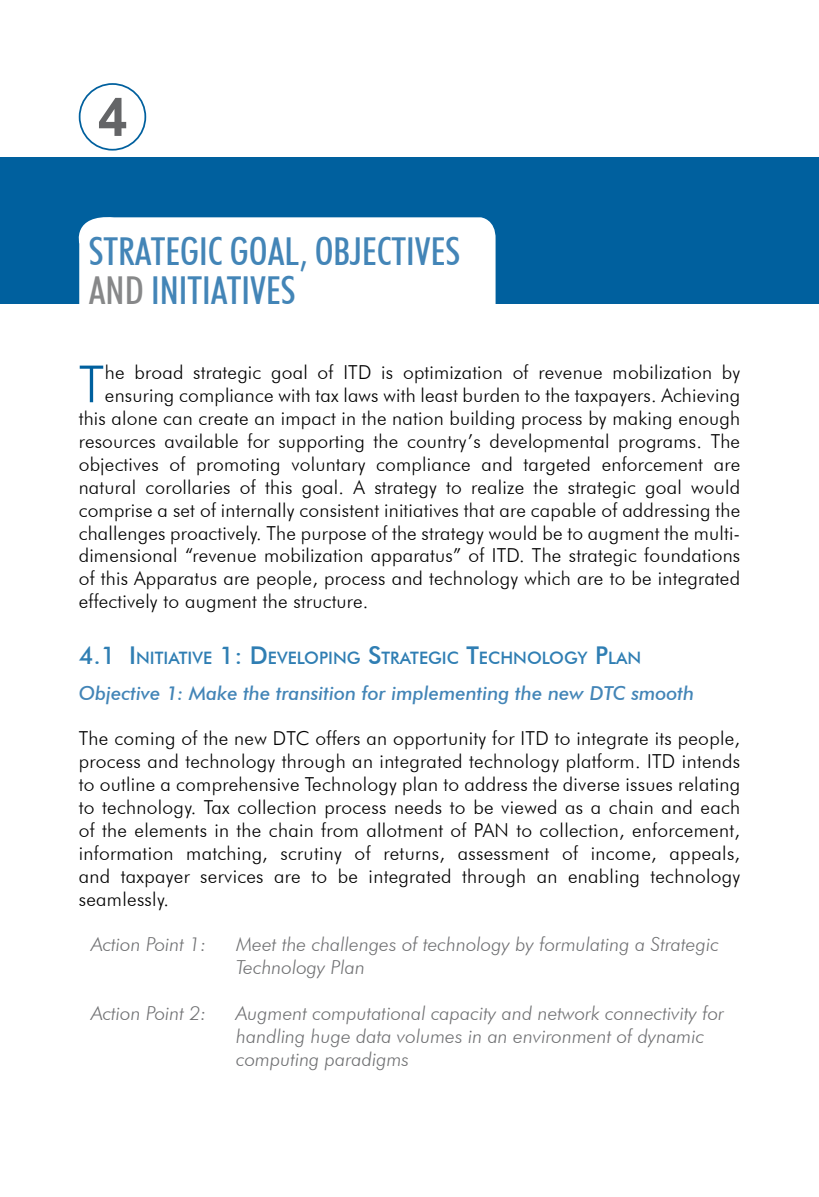
<style>
.page{position:relative;width:819px;height:1197px;background:#fff}
.page>*{position:absolute;margin:0;border:0;box-sizing:border-box;transform-origin:0 0}
.t1{font:700 52.85px "Arial";color:#646567}
.t2{font:300 51.27px "Futura BT";color:#00609e}
.t3{font:500 condensed 38.5px/38.5px "Futura BT";color:#4385b7}
.t4{font:300 19.25px/22.9px "Futura BT";letter-spacing:.01em;color:#000;text-align:justify}
.t5{font:italic 300 19.25px/22.9px "Futura BT";color:#707173}
.t6{font:italic 500 19.25px "Futura BT";color:#4385b7}
.t7{font:500 17.15px "Futura BT";color:#2f7eb3}
.s1{color:#878889}
.s2{font-size:24.5px}
</style>
<div class="page">
<div style="left:0;top:158px;width:819px;height:146px;background:#00609e"></div>
<div style="left:79px;top:83px;width:67px;height:68px;border:2px solid #00609e;border-radius:50%"></div>
<div style="left:78px;top:217px;width:418px;height:87px;background:#fff"></div>
<h1 class="t1" style="left:98px;top:83px;width:31px">4</h1>
<h3 class="t3" style="left:89px;top:232px;width:288px;text-indent:92px">GIC GOAL, OBJECTIVES<br><span class="s1">AND</span> INITIATIVES</h3>
<h3 class="t3" style="left:89px;top:232px;width:31px">STRATE</h3>
<h2 class="t2" style="left:79px;top:353px;width:27px">T</h2>
<p class="t4" style="left:105px;top:361px;width:637px">he broad strategic goal of ITD is optimization of revenue mobilization by</p>
<p class="t4" style="left:105px;top:384px;width:637px">ensuring compliance with tax laws with least burden to the taxpayers. Achieving</p>
<p class="t4" style="left:79px;top:407px;width:663px">this alone can create an impact in the nation building process by making enough</p>
<p class="t4" style="left:79px;top:430px;width:663px">resources available for supporting the country’s developmental programs. The</p>
<p class="t4" style="left:79px;top:452px;width:663px">objectives of promoting voluntary compliance and targeted enforcement are</p>
<p class="t4" style="left:79px;top:475px;width:663px">natural corollaries of this goal. A strategy to realize the strategic goal would</p>
<p class="t4" style="left:79px;top:498px;width:663px">comprise a set of internally consistent initiatives that are capable of addressing the</p>
<p class="t4" style="left:79px;top:521px;width:663px">challenges proactively. The purpose of the strategy would be to augment the multi-</p>
<p class="t4" style="left:79px;top:544px;width:663px">dimensional “revenue mobilization apparatus” of ITD. The strategic foundations</p>
<p class="t4" style="left:79px;top:567px;width:663px">of this Apparatus are people, process and technology which are to be integrated</p>
<p class="t4" style="left:79px;top:590px;width:291px">effectively to augment the structure.</p>
<p class="t7" style="left:79px;top:648px;width:564px"><span class="s2">4.1 I</span> NITIATIVE <span class="s2">1: D</span>EVELOPING <span class="s2">S</span>TRATEGIC <span class="s2">T</span>ECH NOLOGY <span class="s2">P</span>LAN</p>
<p class="t6" style="left:79px;top:681px;width:617px">Objective 1: Make the transition for implementing the new DTC smooth</p>
<p class="t4" style="left:79px;top:727px;width:663px">The coming of the new DTC offers an opportunity for ITD to integrate its people, process and technology through an integrated technology platform. ITD intends to outline a comprehensive Technology plan to address the diverse issues relating to technology. Tax collection process needs to be viewed as a chain and each of the elements in the chain from allotment of PAN to collection, enforcement, information matching, scrutiny of returns, assessment of income, appeals, and taxpayer services are to be integrated through an enabling technology seamlessly.</p>
<p class="t5" style="left:91px;top:933px;width:116px">Action Point 1:</p>
<p class="t5" style="left:236px;top:933px;width:484px">Meet the challenges of technology by formulating a Strategic<br>Technology Plan</p>
<p class="t5" style="left:91px;top:1002px;width:116px">Action Point 2:</p>
<p class="t5" style="left:236px;top:1002px;width:489px">Augment computational capacity and network connectivity for handling huge data volumes in an environment of dynamic computing paradigms</p>
</div>
